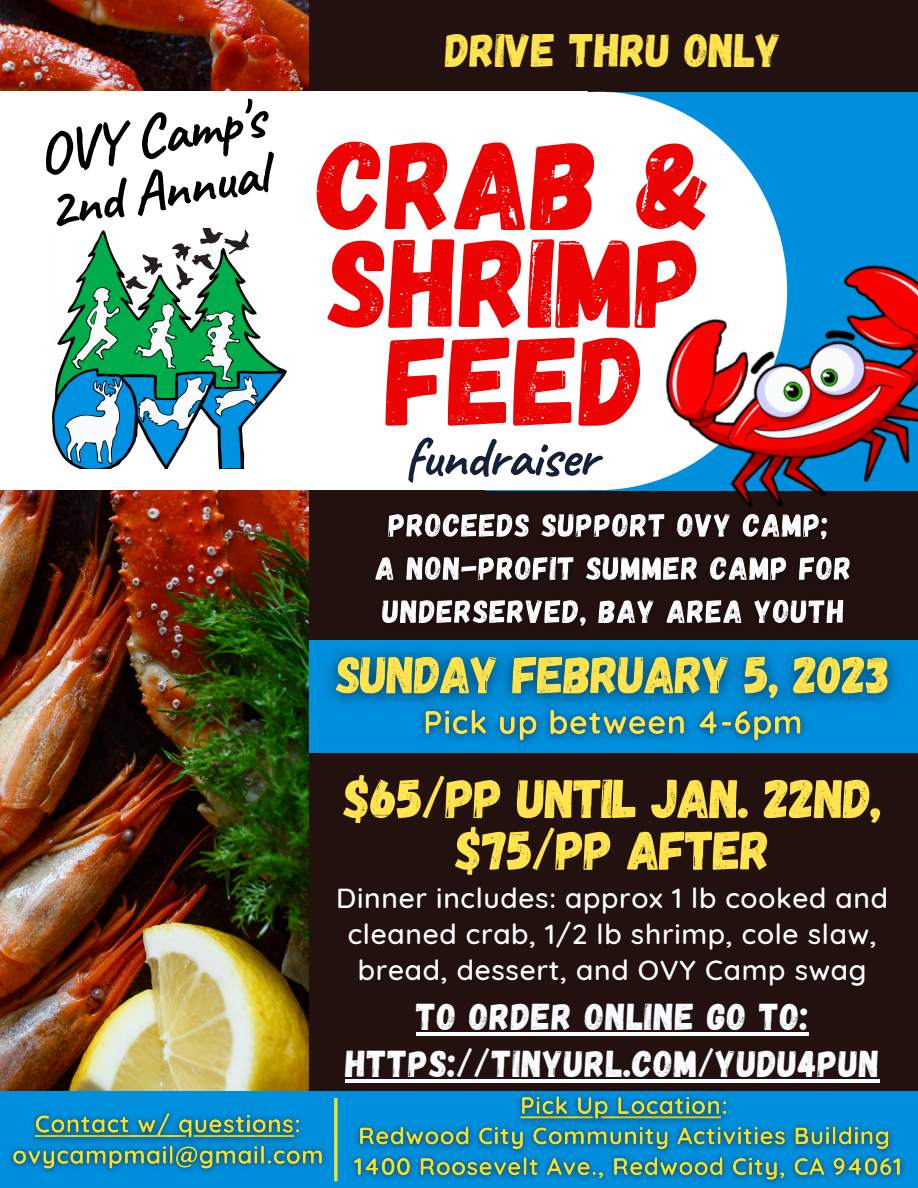
<style>
.page{position:relative;width:918px;height:1188px;background:#22110e}
.page>*{position:absolute;margin:0;border:0;box-sizing:border-box;transform-origin:0 0}
.t1{font:126.3px/97.8px "Gagalin";color:#eb0403;text-align:center}
.t2{font:700 58.5px/55.1px "Caveat";color:#000}
.t3{font:700 57px "Caveat";letter-spacing:-.02em;color:#152039}
.t4{font:54.9px/51.8px "Gagalin";letter-spacing:-.02em;color:#ffe34f;text-align:center}
.t5{font:46.8px "Gagalin";color:#ffe34f}
.t6{font:37.35px/47.2px "Gagalin";letter-spacing:.025em;color:#fbfcff;text-align:center}
.t7{font:500 28.2px/36px "Quicksand";letter-spacing:.025em;color:#fff;text-align:center}
</style>
<div class="page">
<div style="left:309px;top:640px;width:609px;height:112px;background:#008fdd"></div>
<img style="left:0;top:0;width:309px;height:1092px">
<div style="left:485px;top:92px;width:433px;height:398px;background:#008fdd"></div>
<div style="left:411px;top:92px;width:376px;height:398px;background:#fff;border-radius:50%"></div>
<div style="left:0;top:92px;width:588px;height:398px;background:#fff"></div>
<img style="left:599px;top:215px;width:319px;height:283px">
<img style="left:52px;top:228px;width:234px;height:240px">
<div style="left:0;top:1092px;width:918px;height:96px;background:#008fdd"></div>
<svg style="left:334px;top:1098px;width:4px;height:83px"></svg>
<img style="left:343px;top:1080px;width:570px;height:104px">
<img style="left:329px;top:649px;width:567px;height:55px">
<img style="left:375px;top:498px;width:475px;height:128px">
<hr style="left:417px;top:1032px;width:392px;height:4px;background:#fbfcff">
<hr style="left:346px;top:1080px;width:534px;height:3px;background:#fbfcff">
<img style="left:409px;top:688px;width:410px;height:65px">
<img style="left:9px;top:1112px;width:317px;height:61px">
<h2 class="t2" style="left:33px;top:129px;width:231px;rotate:-10deg">OVY Camp's<br>2nd Annual</h2>
<h3 class="t5" style="left:446px;top:20px;width:337px">DRIVE THRU ONLY</h3>
<h1 class="t1" style="left:318px;top:130px;width:398px">CRAB &amp;<br>SHRIMP<br>FEED</h1>
<h3 class="t3" style="left:404px;top:421px;width:195px">fundraiser</h3>
<h3 class="t4" style="left:344px;top:770px;width:539px">$65/PP UNTIL JAN. 22ND, $75/PP AFTER</h3>
<p class="t7" style="left:336px;top:879px;width:553px">Dinner includes: approx 1 lb cooked and cleaned crab, 1/2 lb shrimp, cole slaw, bread, dessert, and OVY Camp swag</p>
<h3 class="t6" style="left:346px;top:991px;width:535px">TO ORDER ONLINE GO TO:<br>HTTPS://TINYURL.COM/YUDU4PUN</h3>
</div>
